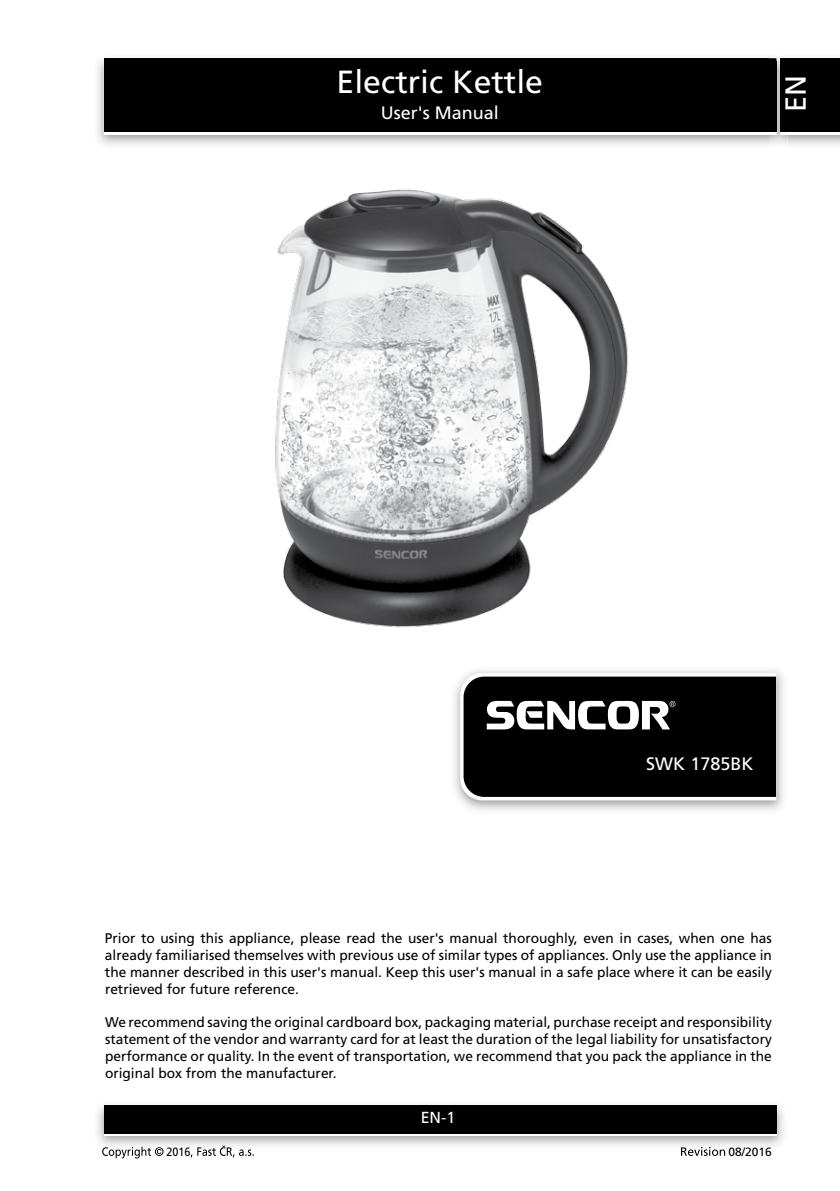
<style>
.page{position:relative;width:840px;height:1191px;background:#fff}
.page>*{position:absolute;margin:0;border:0;box-sizing:border-box;transform-origin:0 0}
.t1{font:32px "Frutiger CE";color:#fff}
.t2{font:29px "Frutiger CE";color:#fff}
.t3{font:18px "Frutiger CE";color:#fff}
.t4{font:16px "Frutiger CE";color:#fff}
.t5{font:14px/16.8px "Frutiger CE";color:#000;text-align:justify}
.t6{font:12px "Frutiger CE";color:#000}
.t7{font:12px "Frutiger CE";color:#000;scale:.9 1}
</style>
<div class="page">
<img style="left:97px;top:59px;width:742px;height:86px">
<div style="left:104px;top:61px;width:671px;height:74px;background:#fff"></div>
<div style="left:104px;top:58px;width:671px;height:74px;background:#000"></div>
<img style="left:97px;top:1104px;width:687px;height:46px">
<div style="left:104px;top:1108px;width:671px;height:28px;background:linear-gradient(to right,#fff,#fff)"></div>
<div style="left:104px;top:1105px;width:671px;height:28px;background:#000"></div>
<img style="left:768px;top:57px;width:19px;height:88px">
<svg style="left:768px;top:132px;width:7px;height:3px"></svg>
<img style="left:768px;top:58px;width:7px;height:3px">
<img style="left:768px;top:61px;width:7px;height:71px">
<div style="left:780px;top:61px;width:59px;height:74px;background:#fff"></div>
<div style="left:780px;top:58px;width:59px;height:74px;background:#000"></div>
<img style="left:454px;top:669px;width:330px;height:142px">
<svg style="left:460px;top:673px;width:315px;height:127px;background:#252525"></svg>
<svg style="left:102px;top:1146px;width:61px;height:12px"></svg>
<svg style="left:190px;top:1145px;width:64px;height:12px"></svg>
<svg style="left:680px;top:1147px;width:44px;height:8px"></svg>
<img style="left:275px;top:189px;width:354px;height:438px">
<h1 class="t1" style="left:336px;top:65px;width:208px">Electric Kettle</h1>
<p class="t3" style="left:380px;top:103px;width:120px">User's Manual</p>
<h2 class="t2" style="left:780px;top:112px;width:39px;rotate:-90deg">EN</h2>
<p class="t3" style="left:646px;top:754px;width:109px">SWK 1785BK</p>
<p class="t5" style="left:105px;top:930px;width:668px">Prior to using this appliance, please read the user's manual thoroughly, even in cases, when one has already familiarised themselves with previous use of similar types of appliances. Only use the appliance in the manner described in this user's manual. Keep this user's manual in a safe place where it can be easily retrieved for future reference.</p>
<p class="t5" style="left:105px;top:1014px;width:668px">We recommend saving the original cardboard box, packaging material, purchase receipt and responsibility statement of the vendor and warranty card for at least the duration of the legal liability for unsatisfactory performance or quality. In the event of transportation, we recommend that you pack the appliance in the original box from the manufacturer.</p>
<p class="t4" style="left:420px;top:1109px;width:36px">EN-1</p>
<p class="t7" style="left:166px;top:1145px;width:28px">2016</p>
<p class="t6" style="left:728px;top:1145px;width:45px">08/2016</p>
</div>
